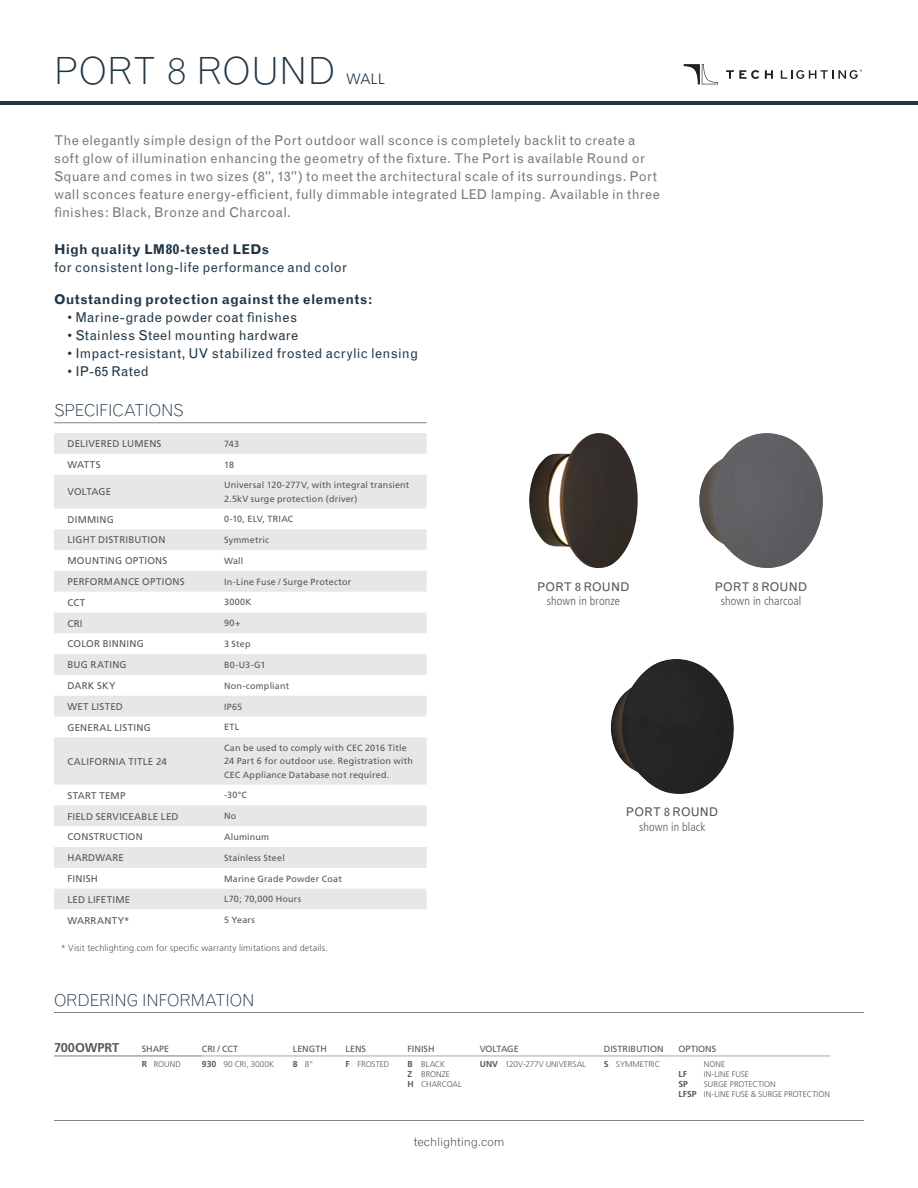
<style>
.page{position:relative;width:918px;height:1188px;background:#fff}
.page>*{position:absolute;margin:0;border:0;box-sizing:border-box;transform-origin:0 0}
.t1{font:300 37.5px "Grotesque";color:#203746}
.Spec_Header{font:300 16.5px "Grotesque";letter-spacing:-.015em;color:#203746}
.t2{font:300 15px "Frutiger";color:#203746}
.Text_Block{font:13.5px/18px "Grotesque";letter-spacing:.02em;color:#76787b}
.Sub-bullet{font:13.5px/18px "Grotesque";letter-spacing:.02em;color:#203746}
.Sub-bullet-2{font:700 13.5px "Grotesque";letter-spacing:.02em;color:#203746}
.Grid_-_Product_Opt{font:700 12.75px "Frutiger";letter-spacing:-.005em;color:#57585a}
.Image_Subhead{font:300 condensed 12px/14.4px "Frutiger";letter-spacing:.01em;color:#57585a;text-align:center}
.t3{font:300 12px "Grotesque";letter-spacing:-.01em;color:#231f20}
.t4{font:9.75px "Frutiger";letter-spacing:.025em;color:#57585a}
.t5{font:9.75px "Frutiger";color:#57585a}
.SpecChart_-_Descript{font:9px/13.5px "Frutiger";letter-spacing:.02em;color:#57585a}
.t6{font:300 9px "Frutiger";letter-spacing:.015em;color:#57585a}
.Grid_-_Product_Opt-2{font:9px "Frutiger";letter-spacing:.005em;color:#57585a}
.Grid_-_Product_Opt-3{font:9px "Frutiger";letter-spacing:-.02em;color:#57585a}
.Grid_-_Product_Opt-4{font:700 8.7px "Frutiger";color:#57585a}
.Grid_-_Product_Opt-5{font:300 8.25px "Frutiger";letter-spacing:.005em;color:#57585a}
.Grid_-_Product_Opt-6{font:300 8.25px "Frutiger";letter-spacing:-.015em;color:#57585a}
.s1{font-weight:700}
.s2{font-family:"Grotesque";font-weight:400;font-stretch:normal}
.s3{font-weight:700;font-size:8.7px}
</style>
<div class="page">
<svg style="left:726px;top:70px;width:33px;height:9px"></svg>
<svg style="left:765px;top:70px;width:8px;height:9px"></svg>
<svg style="left:781px;top:70px;width:81px;height:9px"></svg>
<svg style="left:684px;top:64px;width:34px;height:20px"></svg>
<hr style="left:0;top:101px;width:918px;height:4px;background:#203746">
<hr style="left:54px;top:1120px;width:810px;height:1px;background:#808285">
<img style="left:699px;top:433px;width:124px;height:135px">
<img style="left:610px;top:659px;width:124px;height:135px">
<img style="left:529px;top:433px;width:109px;height:135px">
<hr style="left:54px;top:423px;width:373px;height:1px;background:#808285">
<svg style="left:54px;top:433px;width:373px;height:477px;fill:#e6e7e9"></svg>
<hr style="left:54px;top:1056px;width:88px;height:1px;background:#787a7d">
<hr style="left:142px;top:1056px;width:60px;height:1px;background:#787a7d">
<hr style="left:202px;top:1056px;width:91px;height:1px;background:#a8a9ad">
<hr style="left:293px;top:1056px;width:53px;height:1px;background:#a8a9ad">
<hr style="left:346px;top:1056px;width:62px;height:1px;background:#a8a9ad">
<hr style="left:408px;top:1056px;width:72px;height:1px;background:#a8a9ad">
<hr style="left:480px;top:1056px;width:124px;height:1px;background:#a8a9ad">
<hr style="left:604px;top:1056px;width:74px;height:1px;background:#a8a9ad">
<hr style="left:678px;top:1056px;width:152px;height:1px;background:#a8a9ad">
<hr style="left:54px;top:1012px;width:810px;height:1px;background:#808285">
<h1 class="t1" style="left:54px;top:48px;width:283px">PORT 8 ROUND</h1>
<p class="t2" style="left:346px;top:70px;width:40px">WALL</p>
<p class="Text_Block" style="left:54px;top:132px;width:608px">The elegantly simple design of the Port outdoor wall sconce is completely backlit to create a soft glow of illumination enhancing the geometry of the fixture. The Port is available Round or Square and comes in two sizes (8", 13") to meet the architectural scale of its surroundings. Port wall sconces feature energy-efficient, fully dimmable integrated LED lamping. Available in three finishes: Black, Bronze and Charcoal.</p>
<p class="Sub-bullet" style="left:54px;top:241px;width:295px"><span class="s1">High quality LM80-tested LEDs<br></span>for consistent long-life performance and color</p>
<p class="Sub-bullet-2" style="left:54px;top:291px;width:320px">Outstanding protection against the elements:</p>
<p class="Sub-bullet" style="left:68px;top:308px;width:231px">• Marine-grade powder coat finishes</p>
<p class="Sub-bullet" style="left:68px;top:326px;width:232px">• Stainless Steel mounting hardware</p>
<p class="Sub-bullet" style="left:68px;top:344px;width:352px">• Impact-resistant, UV stabilized frosted acrylic lensing</p>
<p class="Sub-bullet" style="left:68px;top:362px;width:83px">• IP-65 Rated</p>
<p class="Spec_Header" style="left:54px;top:400px;width:131px">SPECIFICATIONS</p>
<p class="t4" style="left:68px;top:438px;width:96px">DELIVERED LUMENS</p>
<p class="SpecChart_-_Descript" style="left:224px;top:437px;width:16px">743</p>
<p class="t4" style="left:68px;top:459px;width:35px">WATTS</p>
<p class="SpecChart_-_Descript" style="left:224px;top:458px;width:11px">18</p>
<p class="t5" style="left:68px;top:486px;width:45px">VOLTAGE</p>
<p class="SpecChart_-_Descript" style="left:224px;top:478px;width:187px">Universal 120-277V, with integral transient<br>2.5kV surge protection (driver)</p>
<p class="t4" style="left:68px;top:513px;width:48px">DIMMING</p>
<p class="SpecChart_-_Descript" style="left:224px;top:512px;width:71px">0-10, ELV, TRIAC</p>
<p class="t4" style="left:68px;top:534px;width:99px">LIGHT DISTRIBUTION</p>
<p class="SpecChart_-_Descript" style="left:224px;top:533px;width:47px">Symmetric</p>
<p class="t4" style="left:68px;top:555px;width:101px">MOUNTING OPTIONS</p>
<p class="SpecChart_-_Descript" style="left:224px;top:554px;width:21px">Wall</p>
<p class="t4" style="left:68px;top:576px;width:119px">PERFORMANCE OPTIONS</p>
<p class="SpecChart_-_Descript" style="left:224px;top:575px;width:129px">In-Line Fuse / Surge Protector</p>
<p class="t4" style="left:68px;top:597px;width:19px">CCT</p>
<p class="SpecChart_-_Descript" style="left:224px;top:596px;width:29px">3000K</p>
<p class="t4" style="left:68px;top:617px;width:17px">CRI</p>
<p class="SpecChart_-_Descript" style="left:224px;top:616px;width:18px">90+</p>
<p class="t4" style="left:68px;top:638px;width:78px">COLOR BINNING</p>
<p class="SpecChart_-_Descript" style="left:224px;top:637px;width:28px">3 Step</p>
<p class="t4" style="left:68px;top:659px;width:61px">BUG RATING</p>
<p class="SpecChart_-_Descript" style="left:224px;top:658px;width:43px">B0-U3-G1</p>
<p class="t4" style="left:68px;top:680px;width:50px">DARK SKY</p>
<p class="SpecChart_-_Descript" style="left:224px;top:679px;width:67px">Non-compliant</p>
<p class="t4" style="left:68px;top:701px;width:57px">WET LISTED</p>
<p class="SpecChart_-_Descript" style="left:224px;top:700px;width:20px">IP65</p>
<p class="t4" style="left:68px;top:722px;width:85px">GENERAL LISTING</p>
<p class="SpecChart_-_Descript" style="left:224px;top:721px;width:17px">ETL</p>
<p class="t4" style="left:68px;top:756px;width:101px">CALIFORNIA TITLE 24</p>
<p class="SpecChart_-_Descript" style="left:224px;top:741px;width:190px">Can be used to comply with CEC 2016 Title<br>24 Part 6 for outdoor use. Registration with<br>CEC Appliance Database not required.</p>
<p class="t4" style="left:68px;top:790px;width:60px">START TEMP</p>
<p class="SpecChart_-_Descript" style="left:224px;top:789px;width:25px">-30°C</p>
<p class="t4" style="left:68px;top:810px;width:113px">FIELD SERVICEABLE LED</p>
<p class="SpecChart_-_Descript" style="left:224px;top:809px;width:14px">No</p>
<p class="t4" style="left:68px;top:831px;width:77px">CONSTRUCTION</p>
<p class="SpecChart_-_Descript" style="left:224px;top:830px;width:47px">Aluminum</p>
<p class="t4" style="left:68px;top:852px;width:58px">HARDWARE</p>
<p class="SpecChart_-_Descript" style="left:224px;top:851px;width:62px">Stainless Steel</p>
<p class="t4" style="left:68px;top:873px;width:32px">FINISH</p>
<p class="SpecChart_-_Descript" style="left:224px;top:872px;width:119px">Marine Grade Powder Coat</p>
<p class="t4" style="left:68px;top:894px;width:64px">LED LIFETIME</p>
<p class="SpecChart_-_Descript" style="left:224px;top:893px;width:79px">L70; 70,000 Hours</p>
<p class="t4" style="left:68px;top:914px;width:64px">WARRANTY*</p>
<p class="SpecChart_-_Descript" style="left:224px;top:913px;width:32px">5 Years</p>
<p class="t6" style="left:61px;top:942px;width:269px">* Visit techlighting.com for specific warranty limitations and details.</p>
<p class="Spec_Header" style="left:54px;top:990px;width:202px">ORDERING INFORMATION</p>
<p class="Image_Subhead" style="left:537px;top:579px;width:94px"><span class="s2">PORT 8 ROUND </span>shown in bronze</p>
<p class="Image_Subhead" style="left:715px;top:579px;width:94px"><span class="s2">PORT 8 ROUND </span>shown in charcoal</p>
<p class="Image_Subhead" style="left:626px;top:805px;width:94px"><span class="s2">PORT 8 ROUND </span>shown in black</p>
<p class="Grid_-_Product_Opt" style="left:54px;top:1040px;width:67px">700OWPRT</p>
<p class="Grid_-_Product_Opt-2" style="left:142px;top:1044px;width:29px">SHAPE</p>
<p class="Grid_-_Product_Opt-2" style="left:202px;top:1044px;width:38px">CRI / CCT</p>
<p class="Grid_-_Product_Opt-2" style="left:293px;top:1044px;width:35px">LENGTH</p>
<p class="Grid_-_Product_Opt-2" style="left:346px;top:1044px;width:22px">LENS</p>
<p class="Grid_-_Product_Opt-2" style="left:408px;top:1044px;width:28px">FINISH</p>
<p class="Grid_-_Product_Opt-3" style="left:480px;top:1044px;width:41px">VOLTAGE</p>
<p class="Grid_-_Product_Opt-2" style="left:604px;top:1044px;width:61px">DISTRIBUTION</p>
<p class="Grid_-_Product_Opt-2" style="left:678px;top:1044px;width:39px">OPTIONS</p>
<p class="Grid_-_Product_Opt-5" style="left:142px;top:1059px;width:41px"><span class="s3">R</span> ROUND</p>
<p class="Grid_-_Product_Opt-5" style="left:202px;top:1059px;width:74px"><span class="s3">930</span> 90 CRI, 3000K</p>
<p class="Grid_-_Product_Opt-5" style="left:293px;top:1059px;width:22px"><span class="s3">8</span> 8"</p>
<p class="Grid_-_Product_Opt-5" style="left:346px;top:1059px;width:45px"><span class="s3">F</span> FROSTED</p>
<p class="Grid_-_Product_Opt-5" style="left:408px;top:1059px;width:39px"><span class="s3">B</span> BLACK</p>
<p class="Grid_-_Product_Opt-5" style="left:408px;top:1069px;width:44px"><span class="s3">Z</span> BRONZE</p>
<p class="Grid_-_Product_Opt-6" style="left:408px;top:1079px;width:56px"><span class="s3">H</span> CHARCOAL</p>
<p class="Grid_-_Product_Opt-5" style="left:480px;top:1059px;width:108px"><span class="s3">UNV</span> 120V-277V UNIVERSAL</p>
<p class="Grid_-_Product_Opt-5" style="left:604px;top:1059px;width:58px"><span class="s3">S</span> SYMMETRIC</p>
<p class="Grid_-_Product_Opt-5" style="left:704px;top:1059px;width:23px">NONE</p>
<p class="Grid_-_Product_Opt-4" style="left:678px;top:1069px;width:10px">LF</p>
<p class="Grid_-_Product_Opt-5" style="left:704px;top:1069px;width:47px">IN-LINE FUSE</p>
<p class="Grid_-_Product_Opt-4" style="left:678px;top:1079px;width:11px">SP</p>
<p class="Grid_-_Product_Opt-5" style="left:704px;top:1079px;width:73px">SURGE PROTECTION</p>
<p class="Grid_-_Product_Opt-5" style="left:678px;top:1089px;width:153px"><span class="s3">LFSP</span> IN-LINE FUSE &amp; SURGE PROTECTION</p>
<p class="t3" style="left:414px;top:1134px;width:92px">techlighting.com</p>
</div>
